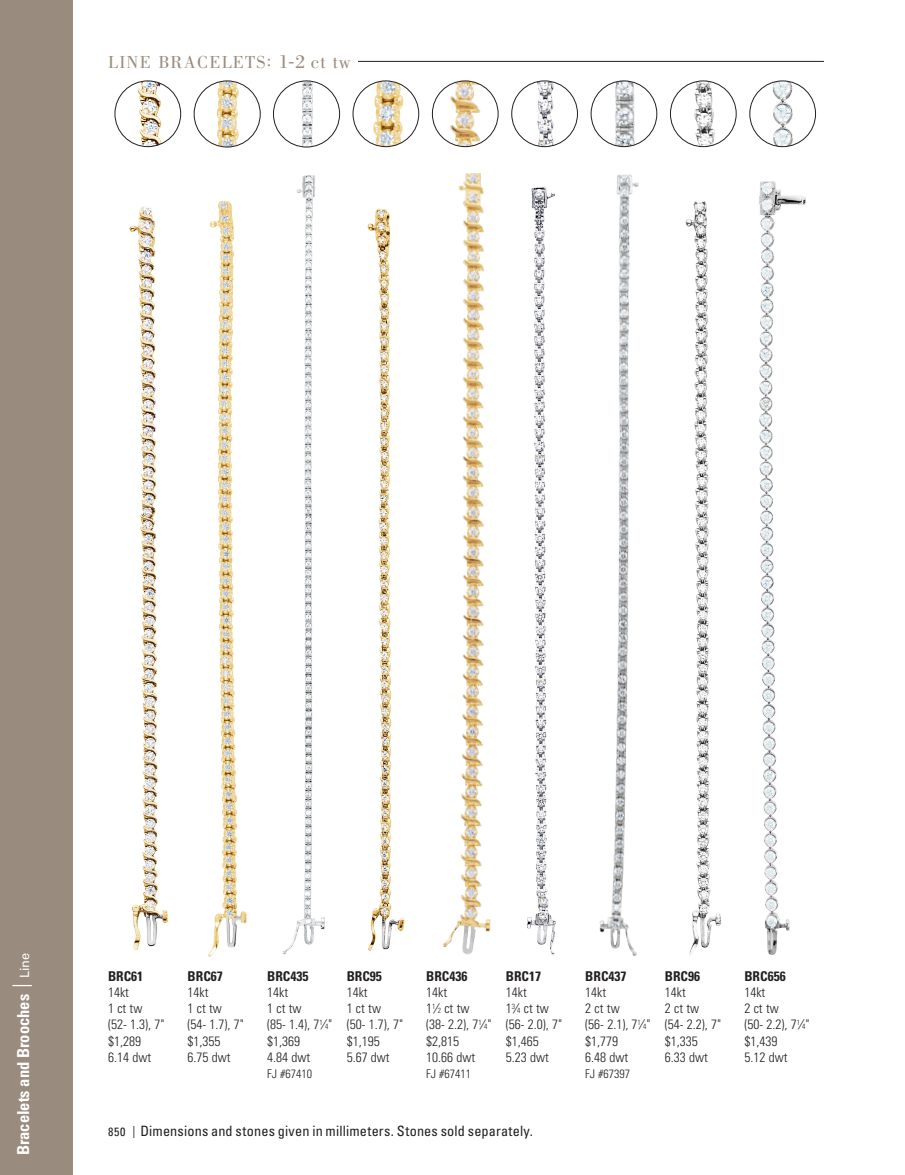
<style>
.page{position:relative;width:905px;height:1175px;background:#fff}
.page>*{position:absolute;margin:0;border:0;box-sizing:border-box;transform-origin:0 0}
.t1{font:18px "Bodoni Std";letter-spacing:.07em;color:#998b7d}
.t2{font:700 condensed 16.5px "Univers LT Std";color:#fff}
.t3{font:condensed 14.25px "Univers LT Std";letter-spacing:.01em;color:#231f20}
.Technical_Info{font:300 condensed 13.5px "Univers LT Std";color:#231f20}
.Technical_Info-2{font:700 condensed 13.5px "Univers LT Std";color:#231f20}
.Technical_Info-3{font:300 condensed 12px "Univers LT Std";color:#231f20}
.s1{font-size:19.5px}
.s2{font-weight:400;font-size:19.5px}
.s3{font-weight:400;font-stretch:normal;font-size:12.75px}
.s4{font-size:7.35px}
.s5{font-size:12px}
</style>
<div class="page">
<div style="left:0;top:0;width:73px;height:1174px;background:#998b7d"></div>
<hr style="left:131px;top:61px;width:692px;height:1px;background:#231f20">
<div style="left:108px;top:54px;width:249px;height:22px;background:#fff"></div>
<img style="left:670px;top:81px;width:66px;height:66px;border-radius:33px">
<div style="left:670px;top:81px;width:66px;height:66px;border:1px solid #231f20;border-radius:50%"></div>
<img style="left:685px;top:201px;width:36px;height:755px">
<img style="left:765px;top:81px;width:50px;height:66px">
<div style="left:749px;top:81px;width:66px;height:66px;border:1px solid #231f20;border-radius:50%"></div>
<img style="left:759px;top:181px;width:47px;height:774px">
<img style="left:129px;top:206px;width:40px;height:744px">
<img style="left:115px;top:81px;width:66px;height:66px;border-radius:33px">
<div style="left:115px;top:81px;width:66px;height:66px;border:1px solid #231f20;border-radius:50%"></div>
<img style="left:527px;top:187px;width:29px;height:768px">
<img style="left:521px;top:81px;width:52px;height:66px">
<div style="left:511px;top:81px;width:66px;height:66px;border:1px solid #231f20;border-radius:50%"></div>
<img style="left:367px;top:208px;width:38px;height:743px">
<img style="left:354px;top:81px;width:65px;height:66px">
<div style="left:353px;top:81px;width:66px;height:66px;border:1px solid #231f20;border-radius:50%"></div>
<img style="left:202px;top:81px;width:58px;height:66px">
<div style="left:194px;top:81px;width:66px;height:66px;border:1px solid #231f20;border-radius:50%"></div>
<img style="left:208px;top:200px;width:38px;height:756px">
<img style="left:273px;top:81px;width:66px;height:66px;border-radius:33px">
<div style="left:273px;top:81px;width:67px;height:66px;border:1px solid #231f20;border-radius:50%"></div>
<img style="left:282px;top:175px;width:43px;height:780px">
<img style="left:432px;top:81px;width:66px;height:66px;border-radius:33px">
<div style="left:432px;top:81px;width:66px;height:66px;border:1px solid #231f20;border-radius:50%"></div>
<img style="left:443px;top:173px;width:48px;height:782px">
<img style="left:591px;top:81px;width:65px;height:66px;border-radius:33px">
<div style="left:591px;top:81px;width:66px;height:66px;border:1px solid #231f20;border-radius:50%"></div>
<img style="left:599px;top:174px;width:40px;height:782px">
<p class="t1" style="left:108px;top:52px;width:244px">LINE BRACELETS: <span class="s1">1-2 ct tw</span></p>
<p class="t2" style="left:13px;top:1155px;width:204px;rotate:-90deg">Bracelets and Brooches <span class="s2">|</span> <span class="s3">Line</span></p>
<p class="Technical_Info-2" style="left:108px;top:967px;width:37px">BRC61</p>
<p class="Technical_Info" style="left:108px;top:984px;width:22px">14kt</p>
<p class="Technical_Info" style="left:108px;top:1000px;width:36px">1 ct tw</p>
<p class="Technical_Info" style="left:108px;top:1016px;width:58px">(52- 1.3), 7"</p>
<p class="Technical_Info" style="left:108px;top:1032px;width:34px">$1,289</p>
<p class="Technical_Info" style="left:108px;top:1048px;width:45px">6.14 dwt</p>
<p class="Technical_Info-2" style="left:188px;top:967px;width:37px">BRC67</p>
<p class="Technical_Info" style="left:188px;top:984px;width:22px">14kt</p>
<p class="Technical_Info" style="left:188px;top:1000px;width:36px">1 ct tw</p>
<p class="Technical_Info" style="left:188px;top:1016px;width:58px">(54- 1.7), 7"</p>
<p class="Technical_Info" style="left:188px;top:1032px;width:34px">$1,355</p>
<p class="Technical_Info" style="left:188px;top:1048px;width:45px">6.75 dwt</p>
<p class="Technical_Info-2" style="left:267px;top:967px;width:43px">BRC435</p>
<p class="Technical_Info" style="left:267px;top:984px;width:22px">14kt</p>
<p class="Technical_Info" style="left:267px;top:1000px;width:36px">1 ct tw</p>
<p class="Technical_Info" style="left:267px;top:1016px;width:67px">(85- 1.4), 7<sup>1</sup>⁄<span class="s4">4</span>"</p>
<p class="Technical_Info" style="left:267px;top:1032px;width:34px">$1,369</p>
<p class="Technical_Info" style="left:267px;top:1048px;width:45px">4.84 dwt</p>
<p class="Technical_Info-3" style="left:267px;top:1066px;width:46px">FJ #67410</p>
<p class="Technical_Info-2" style="left:346px;top:967px;width:37px">BRC95</p>
<p class="Technical_Info" style="left:346px;top:984px;width:22px">14kt</p>
<p class="Technical_Info" style="left:346px;top:1000px;width:36px">1 ct tw</p>
<p class="Technical_Info" style="left:346px;top:1016px;width:58px">(50- 1.7), 7"</p>
<p class="Technical_Info" style="left:346px;top:1032px;width:34px">$1,195</p>
<p class="Technical_Info" style="left:346px;top:1048px;width:45px">5.67 dwt</p>
<p class="Technical_Info-2" style="left:426px;top:967px;width:43px">BRC436</p>
<p class="Technical_Info" style="left:426px;top:984px;width:22px">14kt</p>
<p class="Technical_Info" style="left:426px;top:1000px;width:45px">1<sup>1</sup>⁄<span class="s4">2</span> ct tw</p>
<p class="Technical_Info" style="left:426px;top:1016px;width:67px">(38- 2.2), 7<sup>1</sup>⁄<span class="s4">4</span>"</p>
<p class="Technical_Info" style="left:426px;top:1032px;width:34px">$2,815</p>
<p class="Technical_Info" style="left:426px;top:1048px;width:51px">10.66 dwt</p>
<p class="Technical_Info-3" style="left:426px;top:1066px;width:46px">FJ #67411</p>
<p class="Technical_Info-2" style="left:506px;top:967px;width:37px">BRC17</p>
<p class="Technical_Info" style="left:506px;top:984px;width:22px">14kt</p>
<p class="Technical_Info" style="left:506px;top:1000px;width:45px">1<sup>3</sup>⁄<span class="s4">4</span> ct tw</p>
<p class="Technical_Info" style="left:506px;top:1016px;width:58px">(56- 2.0), 7"</p>
<p class="Technical_Info" style="left:506px;top:1032px;width:34px">$1,465</p>
<p class="Technical_Info" style="left:506px;top:1048px;width:45px">5.23 dwt</p>
<p class="t3" style="left:108px;top:1121px;width:426px"><span class="s5">850 |</span> Dimensions and stones given in millimeters. Stones sold separately.</p>
<p class="Technical_Info-2" style="left:585px;top:967px;width:43px">BRC437</p>
<p class="Technical_Info" style="left:585px;top:984px;width:22px">14kt</p>
<p class="Technical_Info" style="left:585px;top:1000px;width:36px">2 ct tw</p>
<p class="Technical_Info" style="left:585px;top:1016px;width:67px">(56- 2.1), 7<sup>1</sup>⁄<span class="s4">4</span>"</p>
<p class="Technical_Info" style="left:585px;top:1032px;width:34px">$1,779</p>
<p class="Technical_Info" style="left:585px;top:1048px;width:45px">6.48 dwt</p>
<p class="Technical_Info-3" style="left:585px;top:1066px;width:46px">FJ #67397</p>
<p class="Technical_Info-2" style="left:664px;top:967px;width:37px">BRC96</p>
<p class="Technical_Info" style="left:664px;top:984px;width:22px">14kt</p>
<p class="Technical_Info" style="left:664px;top:1000px;width:36px">2 ct tw</p>
<p class="Technical_Info" style="left:664px;top:1016px;width:58px">(54- 2.2), 7"</p>
<p class="Technical_Info" style="left:664px;top:1032px;width:34px">$1,335</p>
<p class="Technical_Info" style="left:664px;top:1048px;width:45px">6.33 dwt</p>
<p class="Technical_Info-2" style="left:744px;top:967px;width:43px">BRC656</p>
<p class="Technical_Info" style="left:744px;top:984px;width:22px">14kt</p>
<p class="Technical_Info" style="left:744px;top:1000px;width:36px">2 ct tw</p>
<p class="Technical_Info" style="left:744px;top:1016px;width:67px">(50- 2.2), 7<sup>1</sup>⁄<span class="s4">4</span>"</p>
<p class="Technical_Info" style="left:744px;top:1032px;width:34px">$1,439</p>
<p class="Technical_Info" style="left:744px;top:1048px;width:45px">5.12 dwt</p>
</div>
